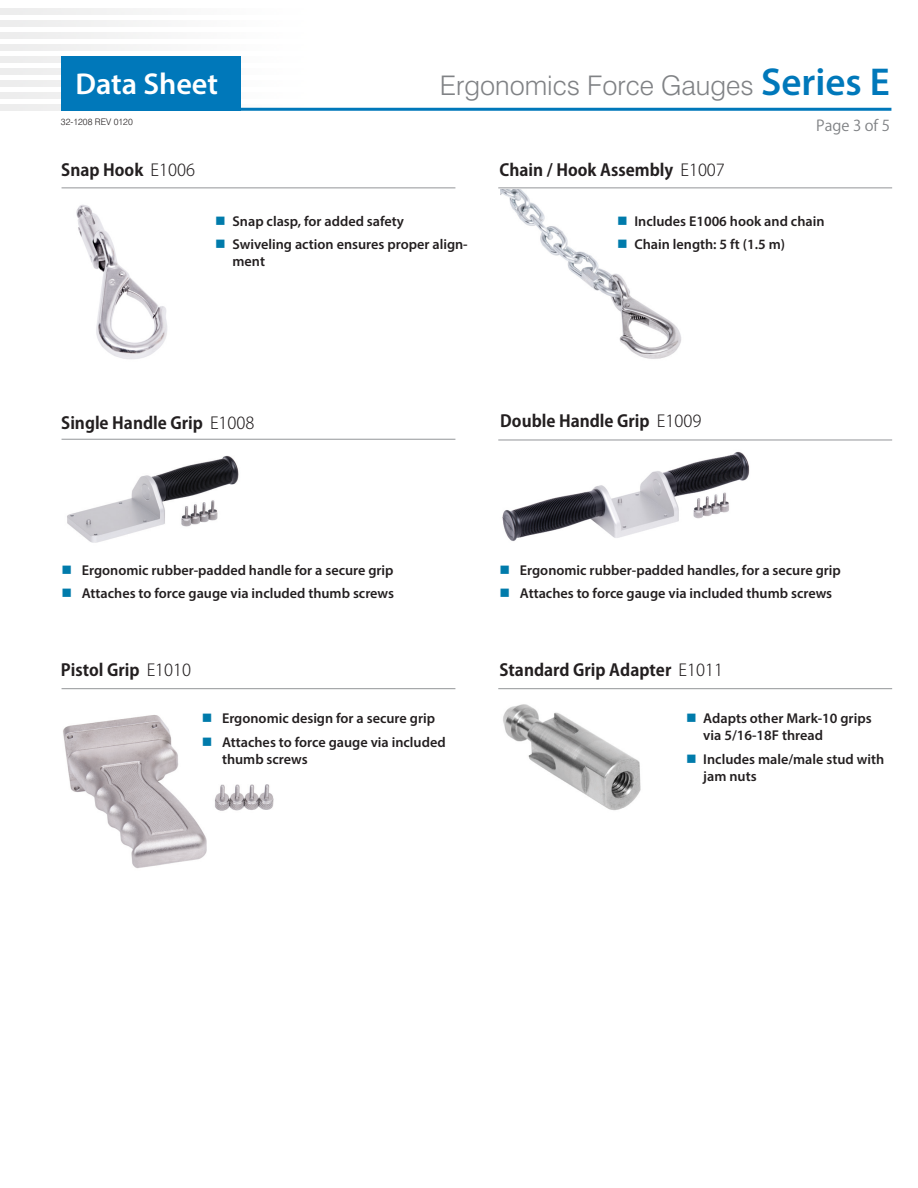
<style>
.page{position:relative;width:918px;height:1188px;background:#fff}
.page>*{position:absolute;margin:0;border:0;box-sizing:border-box;transform-origin:0 0}
.t1{font:600 30.3px "Myriad Pro";color:#fff}
.t2{font:300 27px "Swiss 721 BT";color:#808285}
.t3{font:700 16.5px "Koz Go Pro";color:#231f20}
.t4{font:15px "Koz Go Pro";color:#808285}
.t5{font:600 14.25px/17.1px "Myriad Pro";color:#231f20}
.t6{font:300 9px "Swiss 721 BT";color:#231f20}
.s1{font-family:"Myriad Pro";font-weight:600;font-size:39px;color:#0078ba}
.s2{font-weight:300}
.s3{color:#007bab}
</style>
<div class="page">
<img style="left:0;top:56px;width:241px;height:7px">
<img style="left:0;top:68px;width:241px;height:7px">
<img style="left:0;top:80px;width:241px;height:7px">
<img style="left:0;top:92px;width:241px;height:7px">
<img style="left:0;top:104px;width:311px;height:7px">
<hr style="left:61px;top:108px;width:830px;height:3px;background:#0078ba">
<div style="left:61px;top:56px;width:179px;height:55px;background:#0078ba"></div>
<hr style="left:62px;top:688px;width:393px;height:1px;background:#939598">
<hr style="left:498px;top:688px;width:394px;height:1px;background:#939598">
<img style="left:503px;top:704px;width:138px;height:107px">
<img style="left:63px;top:715px;width:211px;height:153px">
<hr style="left:62px;top:439px;width:393px;height:1px;background:#939598">
<hr style="left:498px;top:440px;width:394px;height:1px;background:#939598">
<img style="left:67px;top:455px;width:172px;height:88px">
<img style="left:502px;top:451px;width:248px;height:90px">
<hr style="left:62px;top:188px;width:393px;height:1px;background:#939598">
<hr style="left:498px;top:188px;width:394px;height:1px;background:#939598">
<img style="left:76px;top:205px;width:91px;height:154px">
<img style="left:500px;top:189px;width:181px;height:170px">
<h1 class="t1" style="left:75px;top:64px;width:144px">Data Sheet</h1>
<p class="t2" style="left:440px;top:69px;width:452px">Ergonomics Force Gauges <span class="s1">Series E</span></p>
<p class="t6" style="left:61px;top:116px;width:73px">32-1208 REV 0120</p>
<p class="t4" style="left:816px;top:116px;width:75px">Page 3 of 5</p>
<p class="t3" style="left:61px;top:160px;width:135px">Snap Hook <span class="s2">E1006</span></p>
<p class="t3" style="left:500px;top:160px;width:227px">Chain / Hook Assembly <span class="s2">E1007</span></p>
<p class="t5" style="left:215px;top:212px;width:190px"><span class="s3">■</span> Snap clasp, for added safety</p>
<p class="t5" style="left:233px;top:236px;width:237px;text-indent:-17px"><span class="s3">■</span> Swiveling action ensures proper align&shy;ment</p>
<p class="t5" style="left:617px;top:212px;width:209px"><span class="s3">■</span> Includes E1006 hook and chain</p>
<p class="t5" style="left:617px;top:236px;width:170px"><span class="s3">■</span> Chain length: 5 ft (1.5 m)</p>
<p class="t3" style="left:61px;top:412px;width:195px">Single Handle Grip <span class="s2">E1008</span></p>
<p class="t3" style="left:500px;top:411px;width:203px">Double Handle Grip <span class="s2">E1009</span></p>
<p class="t5" style="left:62px;top:561px;width:334px"><span class="s3">■</span> Ergonomic rubber-padded handle for a secure grip</p>
<p class="t5" style="left:62px;top:585px;width:334px"><span class="s3">■</span> Attaches to force gauge via included thumb screws</p>
<p class="t5" style="left:500px;top:561px;width:343px"><span class="s3">■</span> Ergonomic rubber-padded handles, for a secure grip</p>
<p class="t5" style="left:500px;top:585px;width:334px"><span class="s3">■</span> Attaches to force gauge via included thumb screws</p>
<p class="t3" style="left:61px;top:659px;width:132px">Pistol Grip <span class="s2">E1010</span></p>
<p class="t3" style="left:500px;top:659px;width:225px">Standard Grip Adapter <span class="s2">E1011</span></p>
<p class="t5" style="left:703px;top:709px;width:170px;text-indent:-17px"><span class="s3">■</span> Adapts other Mark-10 grips via 5/16-18F thread</p>
<p class="t5" style="left:703px;top:750px;width:182px;text-indent:-17px"><span class="s3">■</span> Includes male/male stud with jam nuts</p>
<p class="t5" style="left:202px;top:709px;width:235px"><span class="s3">■</span> Ergonomic design for a secure grip</p>
<p class="t5" style="left:222px;top:733px;width:225px;text-indent:-20px"><span class="s3">■</span> Attaches to force gauge via included thumb screws</p>
</div>
